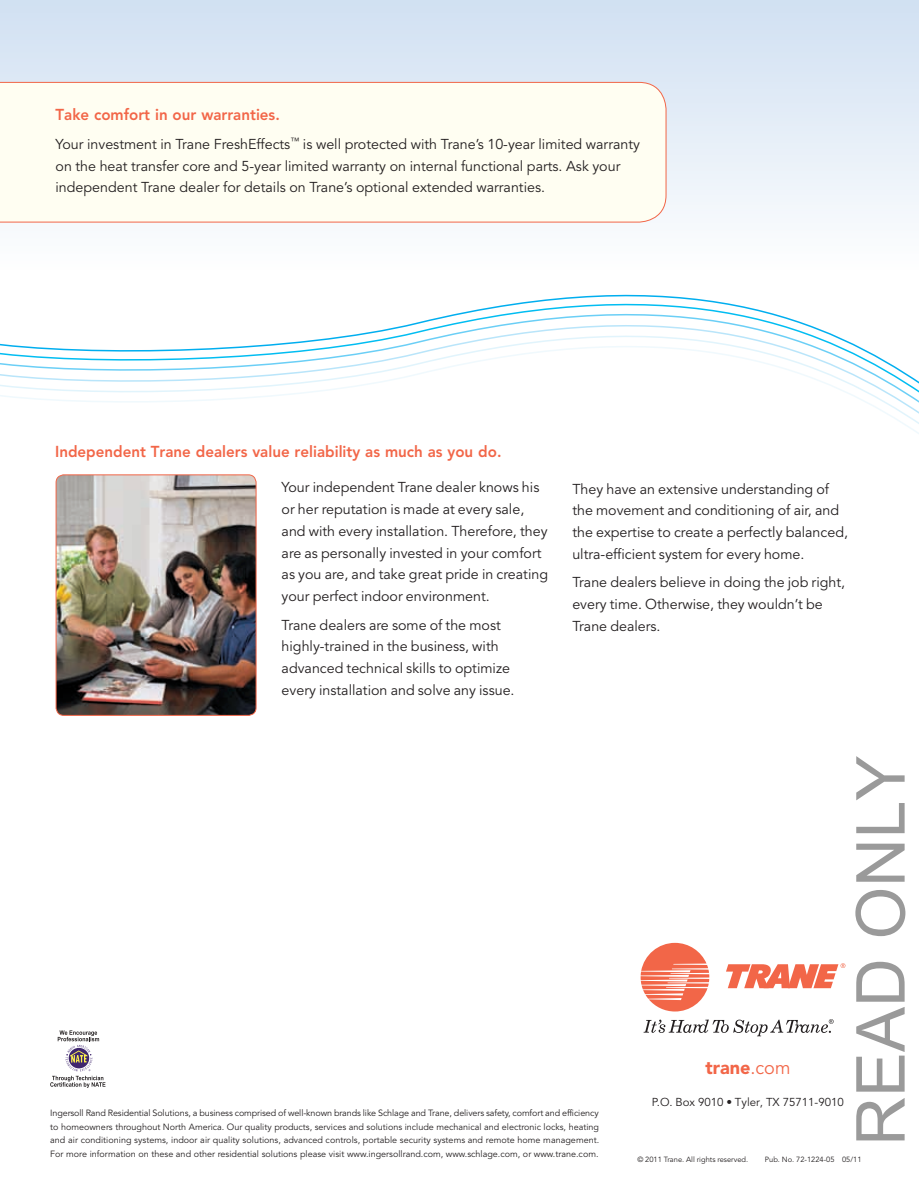
<style>
.page{position:relative;width:919px;height:1189px;background:#fff}
.page>*{position:absolute;margin:0;border:0;box-sizing:border-box;transform-origin:0 0}
.t1{font:67.5px "Arial";color:rgb(0 0 0/.4)}
.t2{font:900 18.75px "Avenir";color:#f26648;scale:.96 1}
.t3{font:800 15.75px "Avenir";color:#f26648;scale:.96 1}
.t4{font:14.25px/21.8px "Avenir";color:#231f20}
.t5{font:11.4px "Avenir";color:#231f20}
.t6{font:9px/13.5px "Avenir";color:#231f20;text-align:justify}
.t7{font:7.5px "Avenir";color:#231f20}
.s1{font-weight:400}
</style>
<div class="page">
<svg style="left:50px;top:1030px;width:55px;height:58px"></svg>
<svg style="left:640px;top:943px;width:69px;height:68px"></svg>
<svg style="left:726px;top:963px;width:119px;height:25px"></svg>
<svg style="left:643px;top:1019px;width:190px;height:17px"></svg>
<img style="left:56px;top:475px;width:200px;height:240px">
<div style="left:56px;top:474px;width:200px;height:242px;border:1px solid #f26648;border-radius:8px"></div>
<svg style="left:481px;top:298px;width:274px;height:11px"></svg>
<svg style="left:0;top:309px;width:918px;height:124px"></svg>
<div style="left:0;top:0;width:918px;height:272px;background:linear-gradient(to bottom,#d0dff2,#fdfefe)"></div>
<div style="left:0;top:82px;width:666px;height:141px;background:#fffef2"></div>
<p class="t3" style="left:56px;top:105px;width:235px">Take comfort in our warranties.</p>
<p class="t4" style="left:56px;top:133px;width:585px">Your investment in Trane FreshEffects<sup>™</sup> is well protected with Trane’s 10-year limited warranty on the heat transfer core and 5-year limited warranty on internal functional parts. Ask your independent Trane dealer for details on Trane’s optional extended warranties.</p>
<p class="t3" style="left:55px;top:442px;width:466px">Independent Trane dealers value reliability as much as you do.</p>
<p class="t4" style="left:281px;top:477px;width:268px">Your independent Trane dealer knows his or her reputation is made at every sale, and with every installation. Therefore, they are as personally invested in your comfort as you are, and take great pride in creating your perfect indoor environment.</p>
<p class="t4" style="left:281px;top:614px;width:234px">Trane dealers are some of the most highly-trained in the business, with advanced technical skills to optimize every installation and solve any issue.</p>
<p class="t4" style="left:572px;top:478px;width:277px">They have an extensive understanding of the movement and conditioning of air, and the expertise to create a perfectly balanced, ultra-efficient system for every home.</p>
<p class="t4" style="left:572px;top:572px;width:274px">Trane dealers believe in doing the job right, every time. Otherwise, they wouldn’t be<br>Trane dealers.</p>
<p class="t6" style="left:50px;top:1106px;width:550px">Ingersoll Rand Residential Solutions, a business comprised of well-known brands like Schlage and Trane, delivers safety, comfort and efficiency to homeowners throughout North America. Our quality products, services and solutions include mechanical and electronic locks, heating and air conditioning systems, indoor air quality solutions, advanced controls, portable security systems and remote home management.<br>For more information on these and other residential solutions please visit www.ingersollrand.com, www.schlage.com, or www.trane.com.</p>
<h2 class="t2" style="left:705px;top:1056px;width:90px">trane<span class="s1">.com</span></h2>
<p class="t5" style="left:651px;top:1095px;width:193px">P.O. Box 9010 • Tyler, TX 75711-9010</p>
<h1 class="t1" style="left:836px;top:1145px;width:392px;rotate:-90deg">READ ONLY</h1>
<p class="t7" style="left:637px;top:1154px;width:112px">© 2011 Trane. All rights reserved.</p>
<p class="t7" style="left:764px;top:1154px;width:98px">Pub. No. 72-1224-05 05/11</p>
</div>
